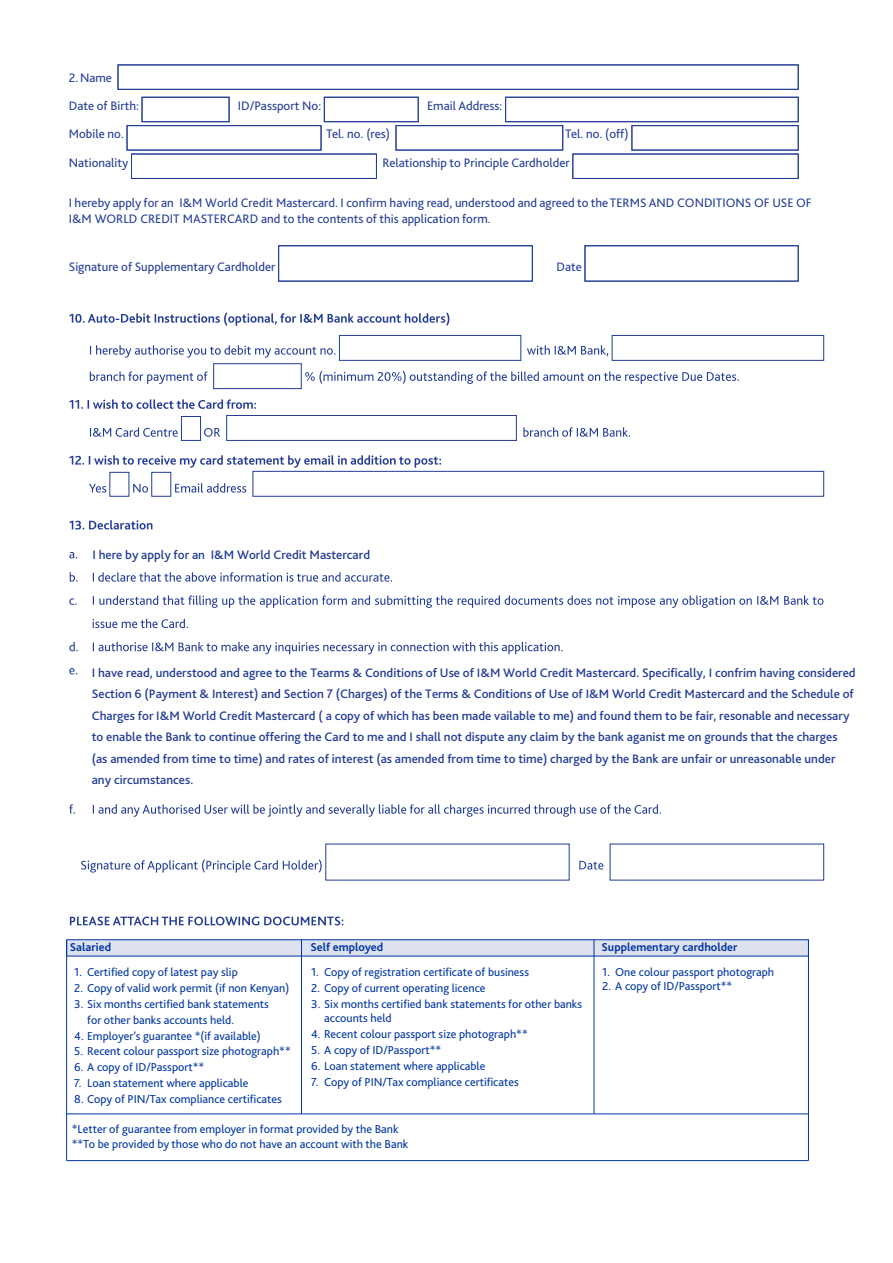
<style>
.page{position:relative;width:893px;height:1263px;background:#fff}
.page>*{position:absolute;margin:0;border:0;box-sizing:border-box;transform-origin:0 0}
.t1{font:500 12.9px/21.5px "Bliss 2";color:#243d94}
.t2{font:12.9px/15.5px "Bliss 2";color:#243d94}
.t3{font:12px/15.9px "Bliss 2";color:#0036a0}
.t4{font:700 12px "Bliss 2";color:#0036a0}
</style>
<div class="page">
<div style="left:118px;top:65px;width:680px;height:25px;border:1px solid #243d94"></div>
<div style="left:142px;top:97px;width:87px;height:25px;border:1px solid #243d94"></div>
<div style="left:324px;top:97px;width:94px;height:25px;border:1px solid #243d94"></div>
<div style="left:505px;top:97px;width:293px;height:25px;border:1px solid #243d94"></div>
<div style="left:127px;top:125px;width:194px;height:25px;border:1px solid #243d94"></div>
<div style="left:396px;top:125px;width:167px;height:25px;border:1px solid #243d94"></div>
<div style="left:632px;top:125px;width:166px;height:25px;border:1px solid #243d94"></div>
<div style="left:131px;top:154px;width:246px;height:25px;border:1px solid #243d94"></div>
<div style="left:573px;top:154px;width:225px;height:25px;border:1px solid #243d94"></div>
<div style="left:278px;top:245px;width:255px;height:36px;border:1px solid #243d94"></div>
<div style="left:585px;top:245px;width:213px;height:36px;border:1px solid #243d94"></div>
<div style="left:66px;top:939px;width:743px;height:17px;background:#dee1ee"></div>
<svg style="left:70px;top:916px;width:273px;height:9px"></svg>
<svg style="left:81px;top:859px;width:522px;height:13px"></svg>
<svg style="left:69px;top:804px;width:592px;height:13px"></svg>
<svg style="left:69px;top:668px;width:8px;height:6px"></svg>
<svg style="left:69px;top:642px;width:494px;height:12px"></svg>
<svg style="left:92px;top:619px;width:96px;height:9px"></svg>
<svg style="left:69px;top:595px;width:754px;height:13px"></svg>
<svg style="left:70px;top:572px;width:322px;height:10px"></svg>
<svg style="left:69px;top:552px;width:8px;height:6px"></svg>
<svg style="left:69px;top:520px;width:83px;height:9px"></svg>
<svg style="left:89px;top:483px;width:157px;height:10px"></svg>
<svg style="left:69px;top:455px;width:372px;height:13px"></svg>
<svg style="left:90px;top:427px;width:540px;height:10px"></svg>
<svg style="left:69px;top:399px;width:187px;height:10px"></svg>
<svg style="left:90px;top:371px;width:649px;height:13px"></svg>
<svg style="left:90px;top:345px;width:518px;height:13px"></svg>
<svg style="left:69px;top:312px;width:380px;height:14px"></svg>
<div style="left:339px;top:335px;width:182px;height:26px;border:1px solid #243d94"></div>
<div style="left:612px;top:335px;width:212px;height:26px;border:1px solid #243d94"></div>
<div style="left:213px;top:363px;width:89px;height:26px;border:1px solid #243d94"></div>
<div style="left:181px;top:416px;width:20px;height:25px;border:1px solid #243d94"></div>
<div style="left:226px;top:415px;width:291px;height:26px;border:1px solid #243d94"></div>
<div style="left:151px;top:472px;width:20px;height:24px;border:1px solid #243d94"></div>
<div style="left:253px;top:471px;width:571px;height:25px;border:1px solid #243d94"></div>
<hr style="left:301px;top:940px;width:1px;height:173px;background:#0036a0">
<hr style="left:66px;top:941px;width:1px;height:219px;background:#0036a0">
<hr style="left:67px;top:1114px;width:741px;height:1px;background:#0036a0">
<hr style="left:594px;top:940px;width:1px;height:173px;background:#0036a0">
<hr style="left:808px;top:940px;width:1px;height:220px;background:#0036a0">
<hr style="left:67px;top:1160px;width:741px;height:1px;background:#0036a0">
<p class="t2" style="left:69px;top:69px;width:45px">2.Name</p>
<p class="t2" style="left:69px;top:98px;width:72px">Date of Birth:</p>
<p class="t2" style="left:238px;top:98px;width:85px">ID/Passport No:</p>
<p class="t2" style="left:427px;top:98px;width:77px">Email Address:</p>
<p class="t2" style="left:69px;top:126px;width:57px">Mobile no.</p>
<p class="t2" style="left:326px;top:126px;width:65px">Tel. no. (res)</p>
<p class="t2" style="left:565px;top:126px;width:65px">Tel. no. (off)</p>
<p class="t2" style="left:69px;top:154px;width:61px">Nationality</p>
<p class="t2" style="left:382px;top:154px;width:189px">Relationship to Principle Cardholder</p>
<p class="t2" style="left:69px;top:195px;width:744px">I hereby apply for an I&amp;M World Credit Mastercard. I confirm having read, understood and agreed to the TERMS AND CONDITIONS OF USE OF<br>I&amp;M WORLD CREDIT MASTERCARD and to the contents of this application form.</p>
<p class="t2" style="left:69px;top:258px;width:208px">Signature of Supplementary Cardholder</p>
<p class="t2" style="left:557px;top:258px;width:27px">Date</p>
<p class="t1" style="left:92px;top:543px;width:279px">I here by apply for an I&amp;M World Credit Mastercard</p>
<p class="t1" style="left:92px;top:662px;width:765px">I have read, understood and agree to the Tearms &amp; Conditions of Use of I&amp;M World Credit Mastercard. Specifically, I confrim having considered Section 6 (Payment &amp; Interest) and Section 7 (Charges) of the Terms &amp; Conditions of Use of I&amp;M World Credit Mastercard and the Schedule of Charges for I&amp;M World Credit Mastercard ( a copy of which has been made vailable to me) and found them to be fair, resonable and necessary to enable the Bank to continue offering the Card to me and I shall not dispute any claim by the bank aganist me on grounds that the charges (as amended from time to time) and rates of interest (as amended from time to time) charged by the Bank are unfair or unreasonable under any circumstances.</p>
<p class="t4" style="left:70px;top:940px;width:43px">Salaried</p>
<p class="t4" style="left:310px;top:940px;width:74px">Self employed</p>
<p class="t4" style="left:601px;top:940px;width:137px">Supplementary cardholder</p>
<p class="t3" style="left:74px;top:964px;width:165px">1. Certified copy of latest pay slip</p>
<p class="t3" style="left:74px;top:979px;width:217px">2. Copy of valid work permit (if non Kenyan)</p>
<p class="t3" style="left:87px;top:995px;width:183px;text-indent:-13px">3. Six months certified bank statements for other banks accounts held.</p>
<p class="t3" style="left:74px;top:1027px;width:188px">4. Employer’s guarantee *(if available)</p>
<p class="t3" style="left:74px;top:1043px;width:218px">5. Recent colour passport size photograph**</p>
<p class="t3" style="left:74px;top:1059px;width:131px">6. A copy of ID/Passport**</p>
<p class="t3" style="left:74px;top:1075px;width:176px">7. Loan statement where applicable</p>
<p class="t3" style="left:74px;top:1091px;width:209px">8. Copy of PIN/Tax compliance certificates</p>
<p class="t3" style="left:311px;top:964px;width:219px">1. Copy of registration certificate of business</p>
<p class="t3" style="left:311px;top:979px;width:176px">2. Copy of current operating licence</p>
<p class="t3" style="left:324px;top:996px;width:259px;line-height:14.4px;text-indent:-13px">3. Six months certified bank statements for other banks accounts held</p>
<p class="t3" style="left:311px;top:1026px;width:218px">4. Recent colour passport size photograph**</p>
<p class="t3" style="left:311px;top:1042px;width:131px">5. A copy of ID/Passport**</p>
<p class="t3" style="left:311px;top:1057px;width:176px">6. Loan statement where applicable</p>
<p class="t3" style="left:311px;top:1073px;width:209px">7. Copy of PIN/Tax compliance certificates</p>
<p class="t3" style="left:602px;top:964px;width:173px">1. One colour passport photograph</p>
<p class="t3" style="left:602px;top:978px;width:131px">2. A copy of ID/Passport**</p>
<p class="t3" style="left:72px;top:1120px;width:338px">*Letter of guarantee from employer in format provided by the Bank **To be provided by those who do not have an account with the Bank</p>
</div>
